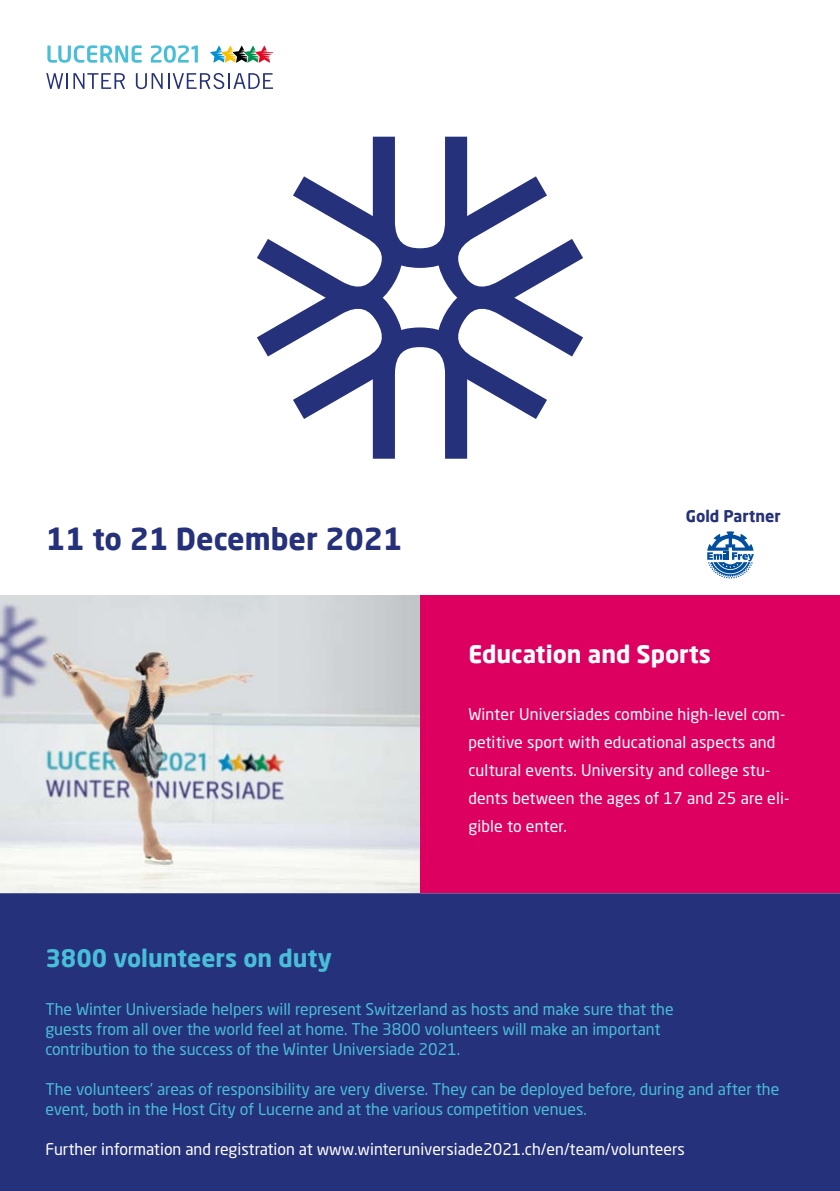
<style>
.page{position:relative;width:840px;height:1191px;background:#fff}
.page>*{position:absolute;margin:0;border:0;box-sizing:border-box;transform-origin:0 0}
._02-Lauftext-10pt-re{font:700 30px "Neo Sans Pro";color:#25317a}
._01-Titel-17pt-bold{font:700 24px "Neo Sans Pro";color:#49bed8}
._01-Titel-17pt-bold-2{font:700 24px "Neo Sans Pro";color:#fff}
._01-Titel-17pt-bold-3{font:16px/20px "Neo Sans Std";color:#49bed8}
._02-Lauftext-10pt-re-2{font:16px/28px "Neo Sans Std";letter-spacing:.01em;color:#fff}
._01-Titel-17pt-bold-4{font:16px "Neo Sans Std";color:#fff}
._02-Lauftext-10pt-re-3{font:700 16px "Neo Sans Pro";color:#25317a}
</style>
<div class="page">
<svg style="left:210px;top:46px;width:63px;height:17px"></svg>
<svg style="left:46px;top:73px;width:79px;height:16px"></svg>
<svg style="left:136px;top:73px;width:26px;height:16px"></svg>
<svg style="left:168px;top:73px;width:105px;height:16px"></svg>
<svg style="left:47px;top:45px;width:95px;height:18px"></svg>
<svg style="left:151px;top:45px;width:47px;height:18px"></svg>
<svg style="left:257px;top:137px;width:325px;height:322px"></svg>
<img style="left:0;top:595px;width:420px;height:298px">
<div style="left:420px;top:595px;width:419px;height:298px;background:#de0060"></div>
<div style="left:0;top:893px;width:839px;height:298px;background:#25317a"></div>
<svg style="left:707px;top:531px;width:46px;height:47px"></svg>
<p class="_02-Lauftext-10pt-re" style="left:46px;top:520px;width:357px">11 to 21 December 2021</p>
<p class="_02-Lauftext-10pt-re-3" style="left:685px;top:506px;width:96px">Gold Partner</p>
<p class="_01-Titel-17pt-bold-2" style="left:468px;top:639px;width:244px">Education and Sports</p>
<p class="_02-Lauftext-10pt-re-2" style="left:468px;top:699px;width:322px">Winter Universiades combine high-level com&shy;petitive sport with educational aspects and cultural events. University and college stu&shy;dents between the ages of 17 and 25 are eli&shy;gible to enter.</p>
<p class="_01-Titel-17pt-bold" style="left:45px;top:942px;width:288px">3800 volunteers on duty</p>
<p class="_01-Titel-17pt-bold-3" style="left:45px;top:998px;width:629px">The Winter Universiade helpers will represent Switzerland as hosts and make sure that the</p>
<p class="_01-Titel-17pt-bold-3" style="left:45px;top:1018px;width:616px">guests from all over the world feel at home. The 3800 volunteers will make an important</p>
<p class="_01-Titel-17pt-bold-3" style="left:45px;top:1038px;width:416px">contribution to the success of the Winter Universiade 2021.</p>
<p class="_01-Titel-17pt-bold-3" style="left:45px;top:1078px;width:735px">The volunteers’ areas of responsibility are very diverse. They can be deployed before, during and after the event, both in the Host City of Lucerne and at the various competition venues.</p>
<p class="_01-Titel-17pt-bold-4" style="left:45px;top:1139px;width:640px">Further information and registration at www.winteruniversiade2021.ch/en/team/volunteers</p>
</div>
